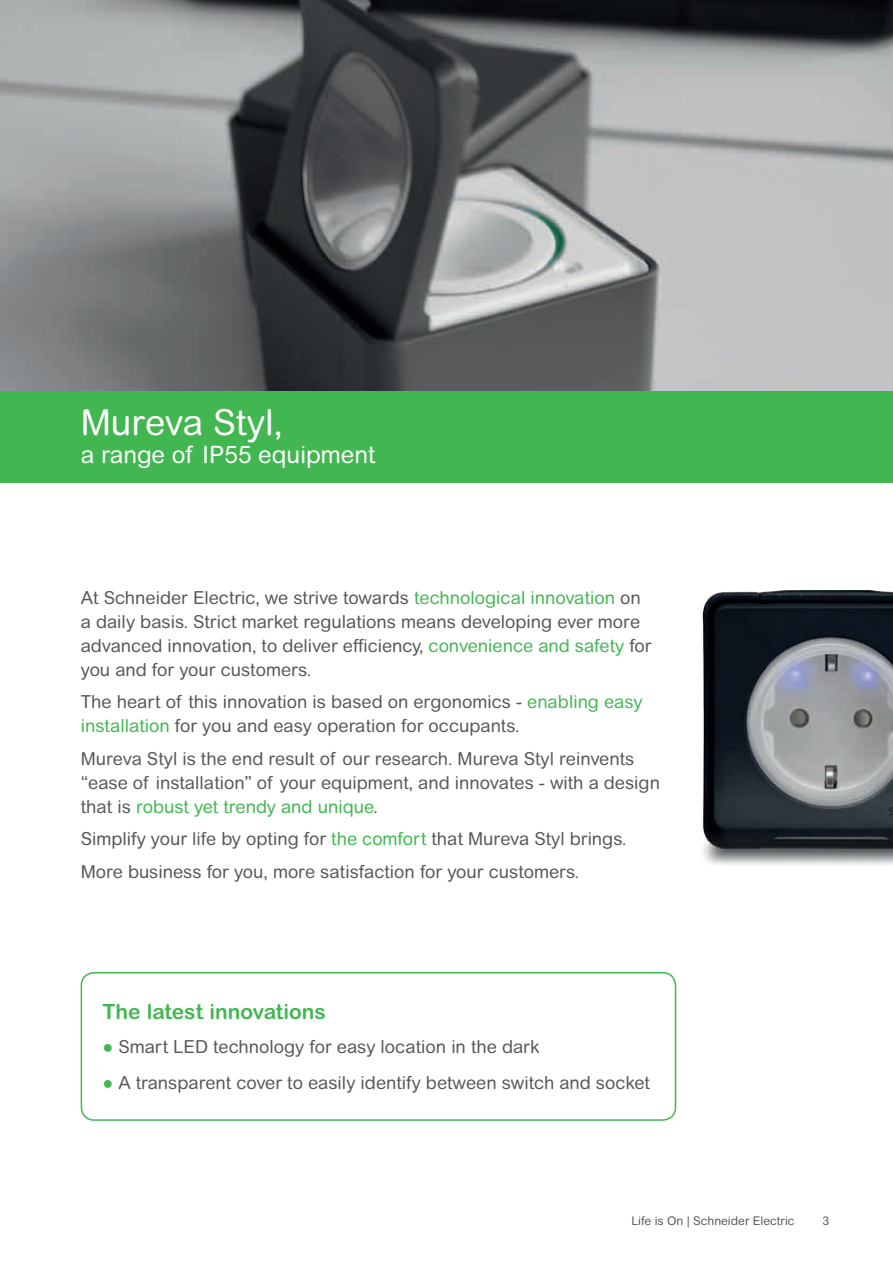
<style>
.page{position:relative;width:893px;height:1263px;background:#fff}
.page>*{position:absolute;margin:0;border:0;box-sizing:border-box;transform-origin:0 0}
.t1{font:36px "Arial Rounded MT Pro";color:#fff}
.t2{font:24px "Arial Rounded MT Pro";color:#fff}
.t3{font:700 21px "Arial Rounded MT Pro";color:#42b751}
.t4{font:18px/24px "Arial Rounded MT Pro";color:#57585a}
.t5{font:12px "Arial Rounded MT Pro";color:#57585a}
.s1{color:#42b751}
.s2{font-family:"Arial";color:#42b751}
</style>
<div class="page">
<div style="left:0;top:390px;width:893px;height:93px;background:#42b751"></div>
<div style="left:81px;top:972px;width:595px;height:149px;border:2px solid #42b751;border-radius:13px"></div>
<img style="left:0;top:0;width:893px;height:390px">
<img style="left:702px;top:591px;width:191px;height:274px">
<h1 class="t1" style="left:81px;top:401px;width:203px">Mureva Styl,</h1>
<h2 class="t2" style="left:81px;top:441px;width:296px">a range of IP55 equipment</h2>
<p class="t4" style="left:81px;top:586px;width:572px">At Schneider Electric, we strive towards <span class="s1">technological innovation</span> on a daily basis. Strict market regulations means developing ever more advanced innovation, to deliver efficiency, <span class="s1">convenience and safety</span> for you and for your customers.</p>
<p class="t4" style="left:81px;top:690px;width:563px">The heart of this innovation is based on ergonomics - <span class="s1">enabling easy installation</span> for you and easy operation for occupants.</p>
<p class="t4" style="left:81px;top:747px;width:581px">Mureva Styl is the end result of our research. Mureva Styl reinvents “ease of installation” of your equipment, and innovates - with a design that is <span class="s1">robust yet trendy and unique</span>.</p>
<p class="t4" style="left:81px;top:823px;width:547px;line-height:32.5px">Simplify your life by opting for <span class="s1">the comfort</span> that Mureva Styl brings.<br>More business for you, more satisfaction for your customers.</p>
<p class="t3" style="left:103px;top:999px;width:225px">The latest innovations</p>
<p class="t4" style="left:103px;top:1035px;width:439px"><span class="s2">●</span> Smart LED technology for easy location in the dark</p>
<p class="t4" style="left:103px;top:1071px;width:549px"><span class="s2">●</span> A transparent cover to easily identify between switch and socket</p>
<p class="t5" style="left:631px;top:1214px;width:165px">Life is On | Schneider Electric</p>
<p class="t5" style="left:822px;top:1214px;width:8px">3</p>
</div>
